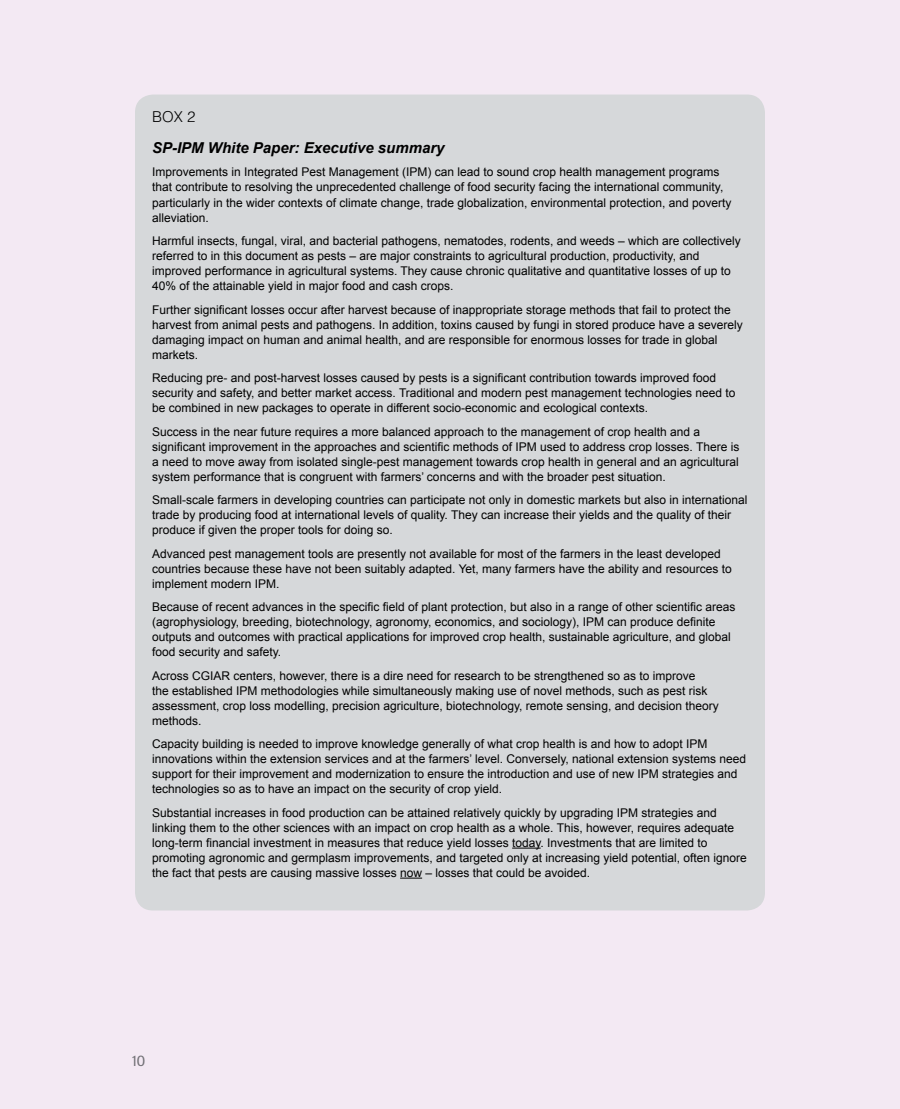
<style>
.page{position:relative;width:900px;height:1109px;background:#fff}
.page>*{position:absolute;margin:0;border:0;box-sizing:border-box;transform-origin:0 0}
.t1{font:italic 700 15px "Arial";color:#000}
.t2{font:300 15px "Helvetica";color:#000}
.t3{font:300 15px "Delta";color:#727176}
.t4{font:12px/15px "Arial";color:#000}
</style>
<div class="page">
<div style="left:0;top:0;width:900px;height:1108px;background:#f3e9f3"></div>
<div style="left:135px;top:94px;width:630px;height:816px;background:#d6d8da;border-radius:18px"></div>
<svg style="left:512px;top:847px;width:29px;height:1px"></svg>
<svg style="left:400px;top:877px;width:22px;height:1px"></svg>
<p class="t2" style="left:152px;top:107px;width:45px">BOX 2</p>
<p class="t1" style="left:152px;top:138px;width:294px">SP-IPM White Paper: Executive summary</p>
<p class="t4" style="left:152px;top:165px;width:581px">Improvements in Integrated Pest Management (IPM) can lead to sound crop health management programs that contribute to resolving the unprecedented challenge of food security facing the international community, particularly in the wider contexts of climate change, trade globalization, environmental protection, and poverty alleviation.</p>
<p class="t4" style="left:152px;top:233px;width:590px">Harmful insects, fungal, viral, and bacterial pathogens, nematodes, rodents, and weeds – which are collectively referred to in this document as pests – are major constraints to agricultural production, productivity, and improved performance in agricultural systems. They cause chronic qualitative and quantitative losses of up to 40% of the attainable yield in major food and cash crops.</p>
<p class="t4" style="left:152px;top:302px;width:592px">Further significant losses occur after harvest because of inappropriate storage methods that fail to protect the harvest from animal pests and pathogens. In addition, toxins caused by fungi in stored produce have a severely damaging impact on human and animal health, and are responsible for enormous losses for trade in global markets.</p>
<p class="t4" style="left:152px;top:370px;width:585px">Reducing pre- and post-harvest losses caused by pests is a significant contribution towards improved food security and safety, and better market access. Traditional and modern pest management technologies need to be combined in new packages to operate in different socio-economic and ecological contexts.</p>
<p class="t4" style="left:152px;top:424px;width:589px">Success in the near future requires a more balanced approach to the management of crop health and a significant improvement in the approaches and scientific methods of IPM used to address crop losses. There is a need to move away from isolated single-pest management towards crop health in general and an agricultural system performance that is congruent with farmers’ concerns and with the broader pest situation.</p>
<p class="t4" style="left:152px;top:492px;width:597px">Small-scale farmers in developing countries can participate not only in domestic markets but also in international trade by producing food at international levels of quality. They can increase their yields and the quality of their produce if given the proper tools for doing so.</p>
<p class="t4" style="left:152px;top:546px;width:581px">Advanced pest management tools are presently not available for most of the farmers in the least developed countries because these have not been suitably adapted. Yet, many farmers have the ability and resources to implement modern IPM.</p>
<p class="t4" style="left:152px;top:599px;width:585px">Because of recent advances in the specific field of plant protection, but also in a range of other scientific areas (agrophysiology, breeding, biotechnology, agronomy, economics, and sociology), IPM can produce definite outputs and outcomes with practical applications for improved crop health, sustainable agriculture, and global food security and safety.</p>
<p class="t4" style="left:152px;top:668px;width:568px">Across CGIAR centers, however, there is a dire need for research to be strengthened so as to improve<br>the established IPM methodologies while simultaneously making use of novel methods, such as pest risk assessment, crop loss modelling, precision agriculture, biotechnology, remote sensing, and decision theory methods.</p>
<p class="t4" style="left:152px;top:736px;width:596px">Capacity building is needed to improve knowledge generally of what crop health is and how to adopt IPM innovations within the extension services and at the farmers’ level. Conversely, national extension systems need support for their improvement and modernization to ensure the introduction and use of new IPM strategies and technologies so as to have an impact on the security of crop yield.</p>
<p class="t4" style="left:152px;top:805px;width:596px">Substantial increases in food production can be attained relatively quickly by upgrading IPM strategies and linking them to the other sciences with an impact on crop health as a whole. This, however, requires adequate long-term financial investment in measures that reduce yield losses today. Investments that are limited to promoting agronomic and germplasm improvements, and targeted only at increasing yield potential, often ignore the fact that pests are causing massive losses now – losses that could be avoided.</p>
<p class="t3" style="left:131px;top:1052px;width:16px">10</p>
</div>
